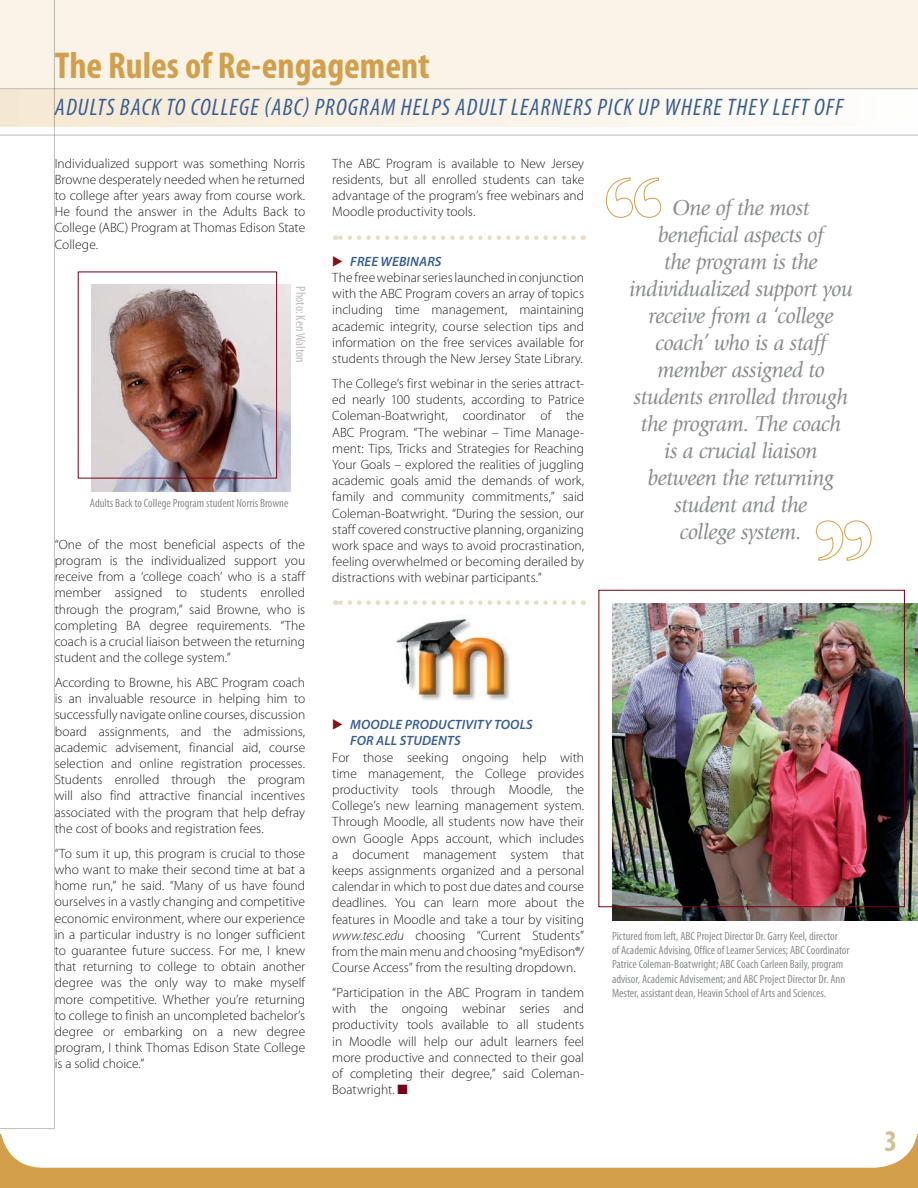
<style>
.page{position:relative;width:918px;height:1188px;background:#fff}
.page>*{position:absolute;margin:0;border:0;box-sizing:border-box;transform-origin:0 0}
.t1{font:700 condensed 37.5px "Myriad Pro";color:#d29f4c}
.t2{font:700 condensed 30px "Myriad Pro";color:#cfc393}
.t3{font:italic condensed 24px "Myriad Pro";letter-spacing:.05em;color:#385e90}
.t4{font:italic 22.5px/27px "Giovanni";letter-spacing:-.02em;color:#8b8d8d;text-align:center}
.t5{font:300 13.5px/16.2px "Myriad Pro";color:#231f20;text-align:justify}
.t6{font:italic 600 13.5px "Myriad Pro";letter-spacing:.01em;color:#385e90}
.t7{font:condensed 13.5px "Myriad Pro";color:#bebdbc}
.t8{font:condensed 12px/14.4px "Myriad Pro";color:#8b8d8d}
.s1{font-family:"European Pi Three";font-weight:400;color:#831316}
.s2{font-weight:600;font-style:italic;color:#385e90}
.s3{font-family:"European Pi Three";font-weight:400;font-style:normal;color:#831316}
.s4{font-style:italic}
.s5{color:#750018}
</style>
<div class="page">
<svg style="left:335px;top:235px;width:239px;height:5px"></svg>
<svg style="left:335px;top:600px;width:239px;height:5px"></svg>
<hr style="left:0;top:1128px;width:54px;height:1px;background:#bebdbc">
<div style="left:0;top:0;width:918px;height:94px;background:#f9f3e8"></div>
<div style="left:0;top:89px;width:918px;height:37px;background:linear-gradient(to right,#f5e8d2,#fefefd)"></div>
<hr style="left:0;top:88px;width:918px;height:1px;background:#bebdbc">
<hr style="left:0;top:135px;width:918px;height:1px;background:#bebdbc">
<img style="left:92px;top:285px;width:199px;height:207px">
<img style="left:397px;top:618px;width:116px;height:85px">
<div style="left:78px;top:272px;width:199px;height:206px;border:1px solid #750018"></div>
<svg style="left:0;top:1134px;width:918px;height:54px"></svg>
<hr style="left:54px;top:0;width:1px;height:1129px;background:#231f20">
<svg style="left:606px;top:177px;width:55px;height:41px"></svg>
<svg style="left:816px;top:520px;width:56px;height:41px"></svg>
<img style="left:612px;top:603px;width:306px;height:317px">
<div style="left:598px;top:590px;width:307px;height:317px;border:1px solid #750018"></div>
<h1 class="t1" style="left:55px;top:42px;width:377px">The Rules of Re-engagement</h1>
<h3 class="t3" style="left:55px;top:93px;width:790px">ADULTS BACK TO COLL EGE (ABC) PROGRAM HELPS ADULT LEARNERS PICK UP WHERE THEY LEFT OFF</h3>
<p class="t5" style="left:55px;top:155px;width:252px">Individualized support was something Norris Browne desperately needed when he returned to college after years away from course work.<br>He found the answer in the Adults Back to College (ABC) Program at Thomas Edison State College.</p>
<p class="t7" style="left:309px;top:286px;width:78px;rotate:90deg">Photo: Ken Walton</p>
<p class="t8" style="left:90px;top:496px;width:200px">Adults Back to College Program student Norris Browne</p>
<p class="t5" style="left:55px;top:536px;width:252px">“One of the most beneficial aspects of the program is the individualized support you receive from a ‘college coach’ who is a staff member assigned to students enrolled through the program,” said Browne, who is completing BA degree requirements. “The coach is a crucial liaison between the returning student and the college system.”</p>
<p class="t5" style="left:55px;top:674px;width:252px">According to Browne, his ABC Program coach is an invaluable resource in helping him to successfully navigate online courses, discussion board assignments, and the admissions, academic advisement, financial aid, course selection and online registration processes.<br>Students enrolled through the program will also find attractive financial incentives associated with the program that help defray the cost of books and registration fees.</p>
<p class="t5" style="left:55px;top:845px;width:252px">“To sum it up, this program is crucial to those who want to make their second time at bat a home run,” he said. “Many of us have found ourselves in a vastly changing and competitive economic environment, where our experience in a particular industry is no longer sufficient to guarantee future success. For me, I knew that returning to college to obtain another degree was the only way to make myself more competitive. Whether you’re returning to college to finish an uncompleted bachelor’s degree or embarking on a new degree program, I think Thomas Edison State College is a solid choice.”</p>
<p class="t5" style="left:332px;top:155px;width:253px">The ABC Program is available to New Jersey residents, but all enrolled students can take advantage of the program’s free webinars and Moodle productivity tools.</p>
<p class="t5" style="left:332px;top:253px;width:253px;text-align:left"><span class="s1">E</span> <span class="s2">FREE WEBINARS<br></span>The free webinar series launched in conjunction with the ABC Program covers an array of topics including time management, maintaining academic integrity, course selection tips and information on the free services available for students through the New Jersey State Library.</p>
<p class="t5" style="left:332px;top:375px;width:254px">The College’s first webinar in the series attract&shy;ed nearly 100 students, according to Patrice Coleman-Boatwright, coordinator of the ABC Program. “The webinar – Time Manage&shy;ment: Tips, Tricks and Strategies for Reaching Your Goals – explored the realities of juggling academic goals amid the demands of work, family and community commitments,” said Coleman-Boatwright. “During the session, our staff covered constructive planning, organizing work space and ways to avoid procrastination, feeling overwhelmed or becoming derailed by distractions with webinar participants.”</p>
<p class="t6" style="left:332px;top:716px;width:114px"><span class="s3">E</span>MOODLE PRODUCTIVIT</p>
<p class="t6" style="left:484px;top:716px;width:19px">YTOOLS</p>
<p class="t6" style="left:350px;top:732px;width:7px">FOR</p>
<p class="t6" style="left:376px;top:732px;width:64px">ALL STUDENTS</p>
<p class="t5" style="left:332px;top:749px;width:253px">For those seeking ongoing help with time management, the College provides productivity tools through Moodle, the College’s new learning management system.<br>Through Moodle, all students now have their own Google Apps account, which includes a document management system that keeps assignments organized and a personal calendar in which to post due dates and course deadlines. You can learn more about the features in Moodle and take a tour by visiting <span class="s4">www.tesc.edu</span> choosing “Current Students” from the main menu and choosing “myEdison®/ Course Access” from the resulting dropdown.</p>
<p class="t5" style="left:332px;top:984px;width:253px">“Participation in the ABC Program in tandem with the ongoing webinar series and productivity tools available to all students in Moodle will help our adult learners feel more productive and connected to their goal of completing their degree,” said Coleman-Boatwright<span class="s4">.</span> <span class="s5">■</span></p>
<p class="t4" style="left:629px;top:195px;width:225px">One of the most<br>beneficial aspects of<br>the program is the individualized support you receive from a ‘college coach’ who is a staff member assigned to students enrolled through the program. The coach<br>is a crucial liaison between the returning student and the<br>college system.</p>
<p class="t8" style="left:612px;top:928px;width:239px">Pictured from left, ABC Project Director Dr. Garry Keel, director<br>of Academic Advising, Office of Learner Services; ABC Coordinator Patrice Coleman-Boatwright; ABC Coach Carleen Baily, program advisor, Academic Advisement; and ABC Project Director Dr. Ann Mester, assistant dean, Heavin School of Arts and Sciences.</p>
<h2 class="t2" style="left:885px;top:1122px;width:14px">3</h2>
</div>
